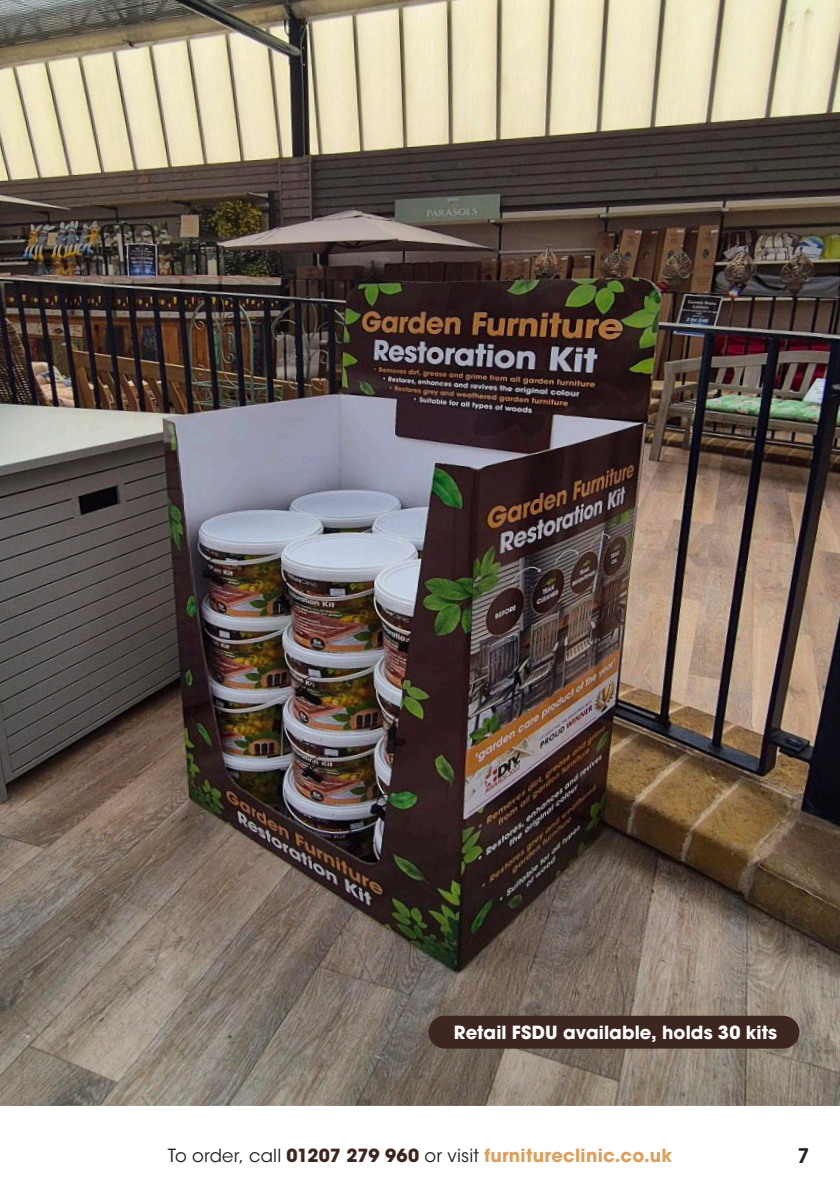
<style>
.page{position:relative;width:840px;height:1191px;background:#fff}
.page>*{position:absolute;margin:0;border:0;box-sizing:border-box;transform-origin:0 0}
.t1{font:600 20px "ITC Avant Garde Std";color:#231f20}
.t2{font:700 18px "ITC Avant Garde Pro";letter-spacing:.015em;color:#dc9f5e}
.t3{font:700 18px "ITC Avant Garde Pro";letter-spacing:.005em;color:#fff}
.s1{font-family:"ITC Avant Garde Std";font-weight:400;color:#231f20}
.s2{color:#3c261f}
</style>
<div class="page">
<img style="left:0;top:0;width:839px;height:1106px">
<div style="left:428px;top:1015px;width:371px;height:33px;background:#3c261f;border-radius:16px"></div>
<p class="t3" style="left:453px;top:1020px;width:324px">Retail FSDU available, holds 30 kits</p>
<p class="t2" style="left:168px;top:1142px;width:506px"><span class="s1">To order, call</span> <span class="s2">01207 279 960</span> <span class="s1">or visit</span> furnitureclinic.co.uk</p>
<p class="t1" style="left:796px;top:1143px;width:14px">7</p>
</div>
